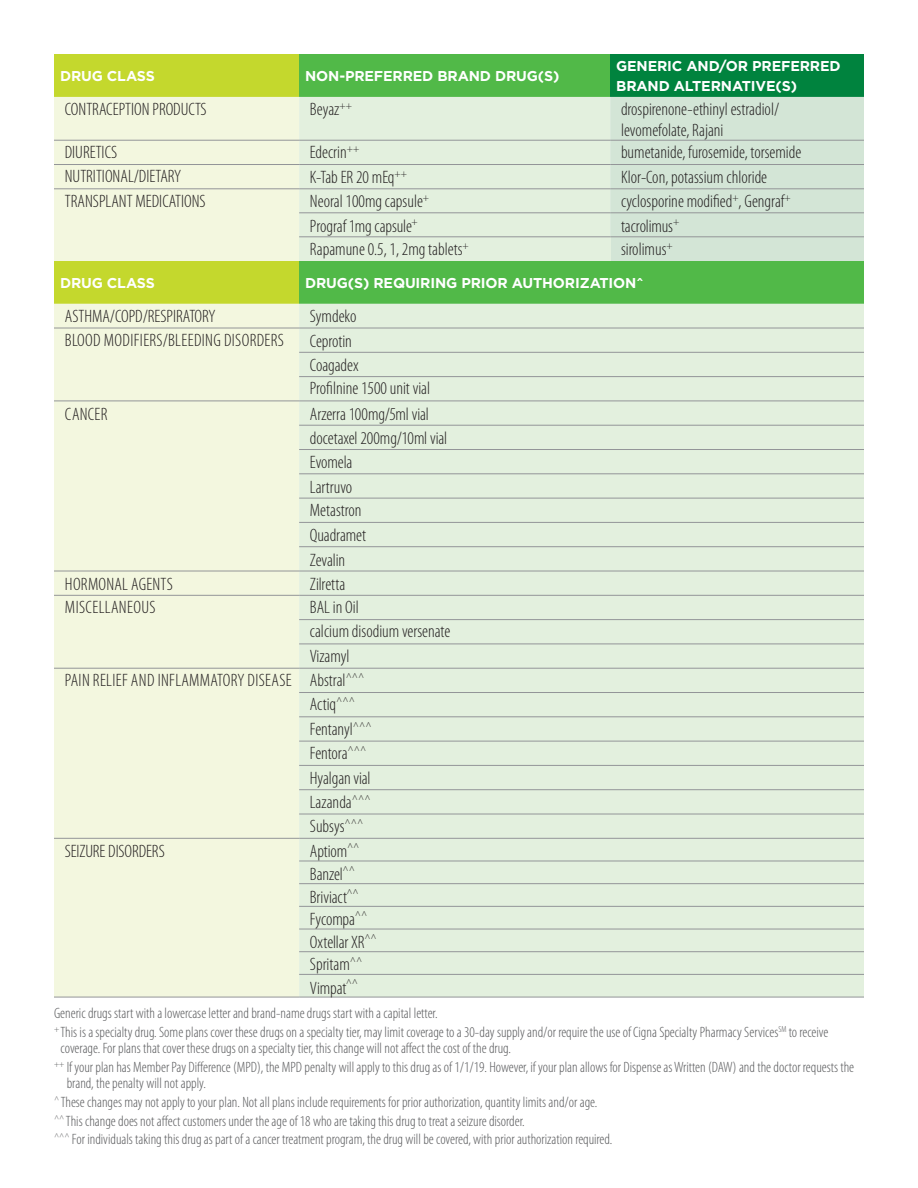
<style>
.page{position:relative;width:918px;height:1188px;background:#fff}
.page>*{position:absolute;margin:0;border:0;box-sizing:border-box;transform-origin:0 0}
.chart_body{font:300 condensed 18px/21px "Myriad Pro";color:#231f20}
.chart_body-2{font:300 condensed 18px "Myriad Pro";letter-spacing:.02em;color:#231f20}
.Legal_copy_Cat{font:300 condensed 15px/16.5px "Myriad Pro";color:#57585a}
.chart_heads{font:700 14.25px/19.5px "Gotham";letter-spacing:-.01em;color:#fff}
</style>
<div class="page">
<div style="left:54px;top:54px;width:245px;height:43px;background:#c4d82d"></div>
<div style="left:299px;top:54px;width:311px;height:43px;background:#51b948"></div>
<div style="left:610px;top:54px;width:254px;height:43px;background:#00833e"></div>
<svg style="left:54px;top:97px;width:810px;height:164px;background:#e2edda"></svg>
<div style="left:299px;top:237px;width:311px;height:24px;background:#e3f0de"></div>
<hr style="left:54px;top:140px;width:245px;height:1px;background:#939598">
<hr style="left:299px;top:140px;width:311px;height:1px;background:#939598">
<hr style="left:610px;top:140px;width:254px;height:1px;background:#939598">
<hr style="left:54px;top:164px;width:245px;height:1px;background:#939598">
<hr style="left:299px;top:164px;width:311px;height:1px;background:#939598">
<hr style="left:610px;top:164px;width:254px;height:1px;background:#939598">
<hr style="left:54px;top:189px;width:245px;height:1px;background:#939598">
<hr style="left:299px;top:189px;width:311px;height:1px;background:#939598">
<hr style="left:610px;top:189px;width:254px;height:1px;background:#939598">
<hr style="left:299px;top:213px;width:311px;height:1px;background:#939598">
<hr style="left:610px;top:213px;width:254px;height:1px;background:#939598">
<hr style="left:299px;top:237px;width:311px;height:1px;background:#939598">
<hr style="left:610px;top:237px;width:254px;height:1px;background:#939598">
<div style="left:54px;top:261px;width:245px;height:43px;background:#c4d82d"></div>
<div style="left:299px;top:261px;width:565px;height:43px;background:#51b948"></div>
<div style="left:54px;top:304px;width:245px;height:693px;background:#f3f7df"></div>
<div style="left:299px;top:304px;width:565px;height:693px;background:#e3f0de"></div>
<div style="left:299px;top:329px;width:565px;height:72px;background:#e3f0de"></div>
<div style="left:299px;top:402px;width:565px;height:169px;background:#e3f0de"></div>
<div style="left:299px;top:572px;width:565px;height:96px;background:#e3f0de"></div>
<div style="left:299px;top:669px;width:565px;height:169px;background:#e3f0de"></div>
<hr style="left:54px;top:668px;width:245px;height:1px;background:#939598">
<hr style="left:299px;top:668px;width:565px;height:1px;background:#939598">
<hr style="left:299px;top:692px;width:565px;height:1px;background:#939598">
<hr style="left:299px;top:717px;width:565px;height:1px;background:#939598">
<hr style="left:299px;top:741px;width:565px;height:1px;background:#939598">
<hr style="left:299px;top:765px;width:565px;height:1px;background:#939598">
<hr style="left:299px;top:789px;width:565px;height:1px;background:#939598">
<hr style="left:299px;top:814px;width:565px;height:1px;background:#939598">
<hr style="left:54px;top:328px;width:245px;height:1px;background:#939598">
<hr style="left:299px;top:328px;width:565px;height:1px;background:#939598">
<hr style="left:299px;top:352px;width:565px;height:1px;background:#939598">
<hr style="left:299px;top:376px;width:565px;height:1px;background:#939598">
<hr style="left:54px;top:401px;width:245px;height:1px;background:#939598">
<hr style="left:299px;top:401px;width:565px;height:1px;background:#939598">
<hr style="left:299px;top:425px;width:565px;height:1px;background:#939598">
<hr style="left:299px;top:449px;width:565px;height:1px;background:#939598">
<hr style="left:299px;top:474px;width:565px;height:1px;background:#939598">
<hr style="left:299px;top:498px;width:565px;height:1px;background:#939598">
<hr style="left:299px;top:522px;width:565px;height:1px;background:#939598">
<hr style="left:299px;top:546px;width:565px;height:1px;background:#939598">
<hr style="left:54px;top:571px;width:245px;height:1px;background:#939598">
<hr style="left:299px;top:571px;width:565px;height:1px;background:#939598">
<hr style="left:54px;top:595px;width:245px;height:1px;background:#939598">
<hr style="left:299px;top:595px;width:565px;height:1px;background:#939598">
<hr style="left:299px;top:619px;width:565px;height:1px;background:#939598">
<hr style="left:299px;top:644px;width:565px;height:1px;background:#939598">
<hr style="left:54px;top:838px;width:245px;height:1px;background:#939598">
<hr style="left:299px;top:838px;width:565px;height:1px;background:#939598">
<hr style="left:299px;top:861px;width:565px;height:1px;background:#939598">
<hr style="left:299px;top:883px;width:565px;height:1px;background:#939598">
<hr style="left:299px;top:906px;width:565px;height:1px;background:#939598">
<hr style="left:299px;top:929px;width:565px;height:1px;background:#939598">
<hr style="left:299px;top:951px;width:565px;height:1px;background:#939598">
<hr style="left:299px;top:974px;width:565px;height:1px;background:#939598">
<hr style="left:54px;top:997px;width:245px;height:1px;background:#939598">
<hr style="left:299px;top:997px;width:565px;height:1px;background:#939598">
<p class="chart_heads" style="left:60px;top:66px;width:96px">DRUG CLASS</p>
<p class="chart_heads" style="left:305px;top:66px;width:256px">NON-PREFERRED BRAND DRUG(S)</p>
<p class="chart_heads" style="left:616px;top:56px;width:226px">GENERIC AND/OR PREFERRED<br>BRAND ALTERNATIVE(S)</p>
<p class="chart_body" style="left:65px;top:99px;width:143px">CONTRACEPTION PRODUCTS</p>
<p class="chart_body" style="left:310px;top:99px;width:44px">Beyaz<sup>++</sup></p>
<p class="chart_body" style="left:621px;top:99px;width:160px">drospirenone-ethinyl estradiol/ levomefolate, Rajani</p>
<p class="chart_body" style="left:65px;top:142px;width:54px">DIURETICS</p>
<p class="chart_body" style="left:310px;top:142px;width:51px">Edecrin<sup>++</sup></p>
<p class="chart_body" style="left:621px;top:142px;width:182px">bumetanide, furosemide, torsemide</p>
<p class="chart_body" style="left:65px;top:166px;width:118px">NUTRITIONAL/DIETARY</p>
<p class="chart_body" style="left:310px;top:166px;width:99px">K-Tab ER 20 mEq<sup>++</sup></p>
<p class="chart_body" style="left:621px;top:166px;width:148px">Klor-Con, potassium chloride</p>
<p class="chart_body" style="left:65px;top:191px;width:142px">TRANSPLANT MEDICATIONS</p>
<p class="chart_body" style="left:310px;top:191px;width:121px">Neoral 100mg capsule<sup>+</sup></p>
<p class="chart_body" style="left:621px;top:191px;width:171px">cyclosporine modified<sup>+</sup>, Gengraf<sup>+</sup></p>
<p class="chart_body" style="left:310px;top:216px;width:109px">Prograf 1mg capsule<sup>+</sup></p>
<p class="chart_body" style="left:621px;top:216px;width:60px">tacrolimus<sup>+</sup></p>
<p class="chart_body" style="left:310px;top:239px;width:160px">Rapamune 0.5, 1, 2mg tablets<sup>+</sup></p>
<p class="chart_body" style="left:621px;top:239px;width:53px">sirolimus<sup>+</sup></p>
<p class="chart_heads" style="left:60px;top:273px;width:96px">DRUG CLASS</p>
<p class="chart_heads" style="left:305px;top:273px;width:340px">DRUG(S) REQUIRING PRIOR AUTHORIZATION^</p>
<p class="chart_body" style="left:65px;top:306px;width:152px">ASTHMA/COPD/RESPIRATORY</p>
<p class="chart_body" style="left:310px;top:306px;width:48px">Symdeko</p>
<p class="chart_body-2" style="left:65px;top:330px;width:221px">BLOOD MODIFIERS/BLEEDING DISORDERS</p>
<p class="chart_body" style="left:310px;top:331px;width:43px">Ceprotin</p>
<p class="chart_body" style="left:310px;top:355px;width:50px">Coagadex</p>
<p class="chart_body" style="left:310px;top:378px;width:122px">Profilnine 1500 unit vial</p>
<p class="chart_body" style="left:65px;top:404px;width:44px">CANCER</p>
<p class="chart_body" style="left:310px;top:404px;width:121px">Arzerra 100mg/5ml vial</p>
<p class="chart_body" style="left:310px;top:428px;width:139px">docetaxel 200mg/10ml vial</p>
<p class="chart_body" style="left:310px;top:452px;width:44px">Evomela</p>
<p class="chart_body" style="left:310px;top:477px;width:44px">Lartruvo</p>
<p class="chart_body" style="left:310px;top:500px;width:53px">Metastron</p>
<p class="chart_body" style="left:310px;top:525px;width:58px">Quadramet</p>
<p class="chart_body" style="left:310px;top:550px;width:37px">Zevalin</p>
<p class="chart_body" style="left:65px;top:574px;width:109px">HORMONAL AGENTS</p>
<p class="chart_body" style="left:310px;top:574px;width:37px">Zilretta</p>
<p class="chart_body-2" style="left:65px;top:598px;width:92px">MISCELLANEOUS</p>
<p class="chart_body" style="left:310px;top:597px;width:50px">BAL in Oil</p>
<p class="chart_body" style="left:310px;top:621px;width:142px">calcium disodium versenate</p>
<p class="chart_body" style="left:310px;top:646px;width:41px">Vizamyl</p>
<p class="chart_body-2" style="left:65px;top:670px;width:228px">PAIN RELIEF AND INFLAMMATORY DISEASE</p>
<p class="chart_body" style="left:310px;top:670px;width:56px">Abstral<sup>^^^</sup></p>
<p class="chart_body" style="left:310px;top:694px;width:47px">Actiq<sup>^^^</sup></p>
<p class="chart_body" style="left:310px;top:719px;width:63px">Fentanyl<sup>^^^</sup></p>
<p class="chart_body" style="left:310px;top:743px;width:58px">Fentora<sup>^^^</sup></p>
<p class="chart_body" style="left:310px;top:768px;width:62px">Hyalgan vial</p>
<p class="chart_body" style="left:310px;top:792px;width:62px">Lazanda<sup>^^^</sup></p>
<p class="chart_body" style="left:310px;top:816px;width:55px">Subsys<sup>^^^</sup></p>
<p class="chart_body" style="left:65px;top:841px;width:102px">SEIZURE DISORDERS</p>
<p class="chart_body" style="left:310px;top:841px;width:51px">Aptiom<sup>^^</sup></p>
<p class="chart_body" style="left:310px;top:864px;width:47px">Banzel<sup>^^</sup></p>
<p class="chart_body" style="left:310px;top:887px;width:50px">Briviact<sup>^^</sup></p>
<p class="chart_body" style="left:310px;top:909px;width:59px">Fycompa<sup>^^</sup></p>
<p class="chart_body" style="left:310px;top:932px;width:68px">Oxtellar XR<sup>^^</sup></p>
<p class="chart_body" style="left:310px;top:954px;width:54px">Spritam<sup>^^</sup></p>
<p class="chart_body" style="left:310px;top:977px;width:50px">Vimpat<sup>^^</sup></p>
<p class="Legal_copy_Cat" style="left:54px;top:1005px;width:385px">Generic drugs start with a lowercase letter and brand-name drugs start with a capital letter.</p>
<p class="Legal_copy_Cat" style="left:61px;top:1024px;width:769px;text-indent:-7px"><sup>+</sup> This is a specialty drug. Some plans cover these drugs on a specialty tier, may limit coverage to a 30-day supply and/or require the use of Cigna Specialty Pharmacy Services<sup>SM</sup> to receive coverage. For plans that cover these drugs on a specialty tier, this change will not affect the cost of the drug.</p>
<p class="Legal_copy_Cat" style="left:67px;top:1059px;width:789px;text-indent:-13px"><sup>++</sup> If your plan has Member Pay Difference (MPD), the MPD penalty will apply to this drug as of 1/1/19. However, if your plan allows for Dispense as Written (DAW) and the doctor requests the brand, the penalty will not apply.</p>
<p class="Legal_copy_Cat" style="left:54px;top:1094px;width:545px"><sup>^</sup> These changes may not apply to your plan. Not all plans include requirements for prior authorization, quantity limits and/or age.</p>
<p class="Legal_copy_Cat" style="left:54px;top:1113px;width:472px"><sup>^^</sup> This change does not affect customers under the age of 18 who are taking this drug to treat a seizure disorder.</p>
<p class="Legal_copy_Cat" style="left:54px;top:1131px;width:560px"><sup>^^^</sup> For individuals taking this drug as part of a cancer treatment program, the drug will be covered, with prior authorization required.</p>
</div>
